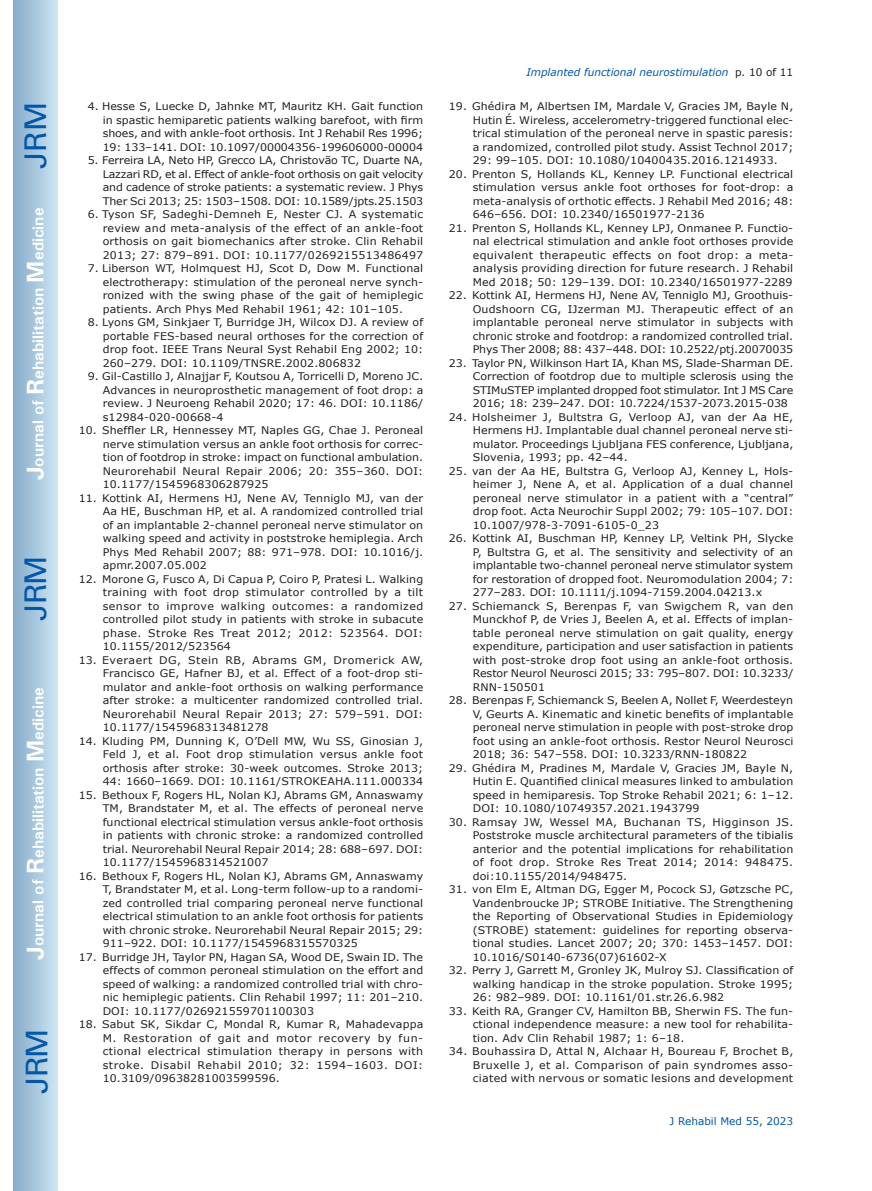
<style>
.page{position:relative;width:872px;height:1191px;background:#fff}
.page>*{position:absolute;margin:0;border:0;box-sizing:border-box;transform-origin:0 0}
.t1{font:30px "Univers";letter-spacing:-.03em;color:#0157a8}
.t2{font:700 15.75px "Univers";color:#fff}
.t3{font:10.5px/13.5px "Verdana";letter-spacing:.01em;color:#231f20;text-align:justify;scale:1.05 1}
.t4{font:italic 10.5px "Verdana";color:#0157a8}
.t5{font:10.5px "Verdana";color:#0157a8}
.s1{font-size:24px}
.s2{font-style:normal;color:#231f20}
</style>
<div class="page">
<div style="left:14px;top:0;width:43px;height:1191px;background:linear-gradient(to right,#88acca,#cbe5f2)"></div>
<h1 class="t1" style="left:18px;top:169px;width:68px;rotate:-90deg">JRM</h1>
<h2 class="t2" style="left:28px;top:480px;width:274px;rotate:-90deg"><span class="s1">J</span>ournal of <span class="s1">R</span>ehabilitation <span class="s1">M</span>edicine</h2>
<h1 class="t1" style="left:18px;top:620px;width:67px;rotate:-90deg">JRM</h1>
<h2 class="t2" style="left:28px;top:959px;width:274px;rotate:-90deg"><span class="s1">J</span>ournal of <span class="s1">R</span>ehabilitation <span class="s1">M</span>edicine</h2>
<h1 class="t1" style="left:19px;top:1093px;width:67px;rotate:-90deg">JRM</h1>
<p class="t3" style="left:103px;top:100px;width:307px;text-indent:-15px">4. Hesse S, Luecke D, Jahnke MT, Mauritz KH. Gait function in spastic hemiparetic patients walking barefoot, with firm shoes, and with ankle-foot orthosis. Int J Rehabil Res 1996; 19: 133–141. DOI: 10.1097/00004356-199606000-00004</p>
<p class="t3" style="left:103px;top:154px;width:307px;text-indent:-15px">5. Ferreira LA, Neto HP, Grecco LA, Christovão TC, Duarte NA, Lazzari RD, et al. Effect of ankle-foot orthosis on gait velocity and cadence of stroke patients: a systematic review. J Phys Ther Sci 2013; 25: 1503–1508. DOI: 10.1589/jpts.25.1503</p>
<p class="t3" style="left:103px;top:208px;width:307px;text-indent:-15px">6. Tyson SF, Sadeghi-Demneh E, Nester CJ. A systematic review and meta-analysis of the effect of an ankle-foot orthosis on gait biomechanics after stroke. Clin Rehabil 2013; 27: 879–891. DOI: 10.1177/0269215513486497</p>
<p class="t3" style="left:103px;top:262px;width:307px;text-indent:-15px">7. Liberson WT, Holmquest HJ, Scot D, Dow M. Functional electrotherapy: stimulation of the peroneal nerve synch&shy;ronized with the swing phase of the gait of hemiplegic patients. Arch Phys Med Rehabil 1961; 42: 101–105.</p>
<p class="t3" style="left:103px;top:316px;width:307px;text-indent:-15px">8. Lyons GM, Sinkjaer T, Burridge JH, Wilcox DJ. A review of portable FES-based neural orthoses for the correction of drop foot. IEEE Trans Neural Syst Rehabil Eng 2002; 10:<br>260–279. DOI: 10.1109/TNSRE.2002.806832</p>
<p class="t3" style="left:103px;top:370px;width:307px;text-indent:-15px">9. Gil-Castillo J, Alnajjar F, Koutsou A, Torricelli D, Moreno JC.<br>Advances in neuroprosthetic management of foot drop: a review. J Neuroeng Rehabil 2020; 17: 46. DOI: 10.1186/ s12984-020-00668-4</p>
<p class="t3" style="left:103px;top:424px;width:307px;text-indent:-24px">10. Sheffler LR, Hennessey MT, Naples GG, Chae J. Peroneal nerve stimulation versus an ankle foot orthosis for correc&shy;tion of footdrop in stroke: impact on functional ambulation.<br>Neurorehabil Neural Repair 2006; 20: 355–360. DOI:<br>10.1177/1545968306287925</p>
<p class="t3" style="left:103px;top:491px;width:307px;text-indent:-24px">11. Kottink AI, Hermens HJ, Nene AV, Tenniglo MJ, van der Aa HE, Buschman HP, et al. A randomized controlled trial of an implantable 2-channel peroneal nerve stimulator on walking speed and activity in poststroke hemiplegia. Arch Phys Med Rehabil 2007; 88: 971–978. DOI: 10.1016/j. apmr.2007.05.002</p>
<p class="t3" style="left:103px;top:572px;width:307px;text-indent:-24px">12. Morone G, Fusco A, Di Capua P, Coiro P, Pratesi L. Walking training with foot drop stimulator controlled by a tilt sensor to improve walking outcomes: a randomized controlled pilot study in patients with stroke in subacute phase. Stroke Res Treat 2012; 2012: 523564. DOI:<br>10.1155/2012/523564</p>
<p class="t3" style="left:103px;top:653px;width:307px;text-indent:-24px">13. Everaert DG, Stein RB, Abrams GM, Dromerick AW, Francisco GE, Hafner BJ, et al. Effect of a foot-drop sti&shy;mulator and ankle-foot orthosis on walking performance after stroke: a multicenter randomized controlled trial.<br>Neurorehabil Neural Repair 2013; 27: 579–591. DOI:<br>10.1177/1545968313481278</p>
<p class="t3" style="left:103px;top:734px;width:307px;text-indent:-24px">14. Kluding PM, Dunning K, O’Dell MW, Wu SS, Ginosian J, Feld J, et al. Foot drop stimulation versus ankle foot orthosis after stroke: 30-week outcomes. Stroke 2013; 44: 1660–1669. DOI: 10.1161/STROKEAHA.111.000334</p>
<p class="t3" style="left:103px;top:788px;width:307px;text-indent:-24px">15. Bethoux F, Rogers HL, Nolan KJ, Abrams GM, Annaswamy TM, Brandstater M, et al. The effects of peroneal nerve functional electrical stimulation versus ankle-foot orthosis in patients with chronic stroke: a randomized controlled trial. Neurorehabil Neural Repair 2014; 28: 688–697. DOI:<br>10.1177/1545968314521007</p>
<p class="t3" style="left:103px;top:869px;width:307px;text-indent:-24px">16. Bethoux F, Rogers HL, Nolan KJ, Abrams GM, Annaswamy T, Brandstater M, et al. Long-term follow-up to a randomi&shy;zed controlled trial comparing peroneal nerve functional electrical stimulation to an ankle foot orthosis for patients with chronic stroke. Neurorehabil Neural Repair 2015; 29:<br>911–922. DOI: 10.1177/1545968315570325</p>
<p class="t3" style="left:103px;top:950px;width:307px;text-indent:-24px">17. Burridge JH, Taylor PN, Hagan SA, Wood DE, Swain ID. The effects of common peroneal stimulation on the effort and speed of walking: a randomized controlled trial with chro&shy;nic hemiplegic patients. Clin Rehabil 1997; 11: 201–210.<br>DOI: 10.1177/026921559701100303</p>
<p class="t3" style="left:103px;top:1018px;width:307px;text-indent:-24px">18. Sabut SK, Sikdar C, Mondal R, Kumar R, Mahadevappa M. Restoration of gait and motor recovery by fun&shy;ctional electrical stimulation therapy in persons with stroke. Disabil Rehabil 2010; 32: 1594–1603. DOI:<br>10.3109/09638281003599596.</p>
<p class="t4" style="left:526px;top:65px;width:268px">Implanted functional neurostimulation <span class="s2">p. 10 of 11</span></p>
<p class="t3" style="left:473px;top:100px;width:307px;text-indent:-24px">19. Ghédira M, Albertsen IM, Mardale V, Gracies JM, Bayle N, Hutin É. Wireless, accelerometry-triggered functional elec&shy;trical stimulation of the peroneal nerve in spastic paresis: a randomized, controlled pilot study. Assist Technol 2017; 29: 99–105. DOI: 10.1080/10400435.2016.1214933.</p>
<p class="t3" style="left:473px;top:167px;width:307px;text-indent:-24px">20. Prenton S, Hollands KL, Kenney LP. Functional electrical stimulation versus ankle foot orthoses for foot-drop: a meta-analysis of orthotic effects. J Rehabil Med 2016; 48:<br>646–656. DOI: 10.2340/16501977-2136</p>
<p class="t3" style="left:473px;top:221px;width:307px;text-indent:-24px">21. Prenton S, Hollands KL, Kenney LPJ, Onmanee P. Functio&shy;nal electrical stimulation and ankle foot orthoses provide equivalent therapeutic effects on foot drop: a meta&shy;analysis providing direction for future research. J Rehabil Med 2018; 50: 129–139. DOI: 10.2340/16501977-2289</p>
<p class="t3" style="left:473px;top:289px;width:307px;text-indent:-24px">22. Kottink AI, Hermens HJ, Nene AV, Tenniglo MJ, Groothuis-Oudshoorn CG, IJzerman MJ. Therapeutic effect of an implantable peroneal nerve stimulator in subjects with chronic stroke and footdrop: a randomized controlled trial.<br>Phys Ther 2008; 88: 437–448. DOI: 10.2522/ptj.20070035</p>
<p class="t3" style="left:473px;top:356px;width:307px;text-indent:-24px">23. Taylor PN, Wilkinson Hart IA, Khan MS, Slade-Sharman DE.<br>Correction of footdrop due to multiple sclerosis using the STIMuSTEP implanted dropped foot stimulator. Int J MS Care 2016; 18: 239–247. DOI: 10.7224/1537-2073.2015-038</p>
<p class="t3" style="left:473px;top:410px;width:307px;text-indent:-24px">24. Holsheimer J, Bultstra G, Verloop AJ, van der Aa HE, Hermens HJ. Implantable dual channel peroneal nerve sti&shy;mulator. Proceedings Ljubljana FES conference, Ljubljana, Slovenia, 1993; pp. 42–44.</p>
<p class="t3" style="left:473px;top:464px;width:307px;text-indent:-24px">25. van der Aa HE, Bultstra G, Verloop AJ, Kenney L, Hols&shy;heimer J, Nene A, et al. Application of a dual channel peroneal nerve stimulator in a patient with a “central” drop foot. Acta Neurochir Suppl 2002; 79: 105–107. DOI:<br>10.1007/978-3-7091-6105-0_23</p>
<p class="t3" style="left:473px;top:532px;width:307px;text-indent:-24px">26. Kottink AI, Buschman HP, Kenney LP, Veltink PH, Slycke P, Bultstra G, et al. The sensitivity and selectivity of an implantable two-channel peroneal nerve stimulator system for restoration of dropped foot. Neuromodulation 2004; 7:<br>277–283. DOI: 10.1111/j.1094-7159.2004.04213.x</p>
<p class="t3" style="left:473px;top:599px;width:307px;text-indent:-24px">27. Schiemanck S, Berenpas F, van Swigchem R, van den Munckhof P, de Vries J, Beelen A, et al. Effects of implan&shy;table peroneal nerve stimulation on gait quality, energy expenditure, participation and user satisfaction in patients with post-stroke drop foot using an ankle-foot orthosis.<br>Restor Neurol Neurosci 2015; 33: 795–807. DOI: 10.3233/ RNN-150501</p>
<p class="t3" style="left:473px;top:694px;width:307px;text-indent:-24px">28. Berenpas F, Schiemanck S, Beelen A, Nollet F, Weerdesteyn V, Geurts A. Kinematic and kinetic benefits of implantable peroneal nerve stimulation in people with post-stroke drop foot using an ankle-foot orthosis. Restor Neurol Neurosci 2018; 36: 547–558. DOI: 10.3233/RNN-180822</p>
<p class="t3" style="left:473px;top:761px;width:307px;text-indent:-24px">29. Ghédira M, Pradines M, Mardale V, Gracies JM, Bayle N, Hutin E. Quantified clinical measures linked to ambulation speed in hemiparesis. Top Stroke Rehabil 2021; 6: 1–12.<br>DOI: 10.1080/10749357.2021.1943799</p>
<p class="t3" style="left:473px;top:815px;width:307px;text-indent:-24px">30. Ramsay JW, Wessel MA, Buchanan TS, Higginson JS.<br>Poststroke muscle architectural parameters of the tibialis anterior and the potential implications for rehabilitation of foot drop. Stroke Res Treat 2014; 2014: 948475. doi:10.1155/2014/948475.</p>
<p class="t3" style="left:473px;top:883px;width:307px;text-indent:-24px">31. von Elm E, Altman DG, Egger M, Pocock SJ, Gøtzsche PC, Vandenbroucke JP; STROBE Initiative. The Strengthening the Reporting of Observational Studies in Epidemiology (STROBE) statement: guidelines for reporting observa&shy;tional studies. Lancet 2007; 20; 370: 1453–1457. DOI:<br>10.1016/S0140-6736(07)61602-X</p>
<p class="t3" style="left:473px;top:964px;width:307px;text-indent:-24px">32. Perry J, Garrett M, Gronley JK, Mulroy SJ. Classification of walking handicap in the stroke population. Stroke 1995; 26: 982–989. DOI: 10.1161/01.str.26.6.982</p>
<p class="t3" style="left:473px;top:1004px;width:307px;text-indent:-24px">33. Keith RA, Granger CV, Hamilton BB, Sherwin FS. The fun&shy;ctional independence measure: a new tool for rehabilita&shy;tion. Adv Clin Rehabil 1987; 1: 6–18.</p>
<p class="t3" style="left:473px;top:1045px;width:307px;text-indent:-24px">34. Bouhassira D, Attal N, Alchaar H, Boureau F, Brochet B, Bruxelle J, et al. Comparison of pain syndromes asso&shy;ciated with nervous or somatic lesions and development</p>
<p class="t5" style="left:669px;top:1114px;width:125px">J Rehabil Med 55, 2023</p>
</div>
